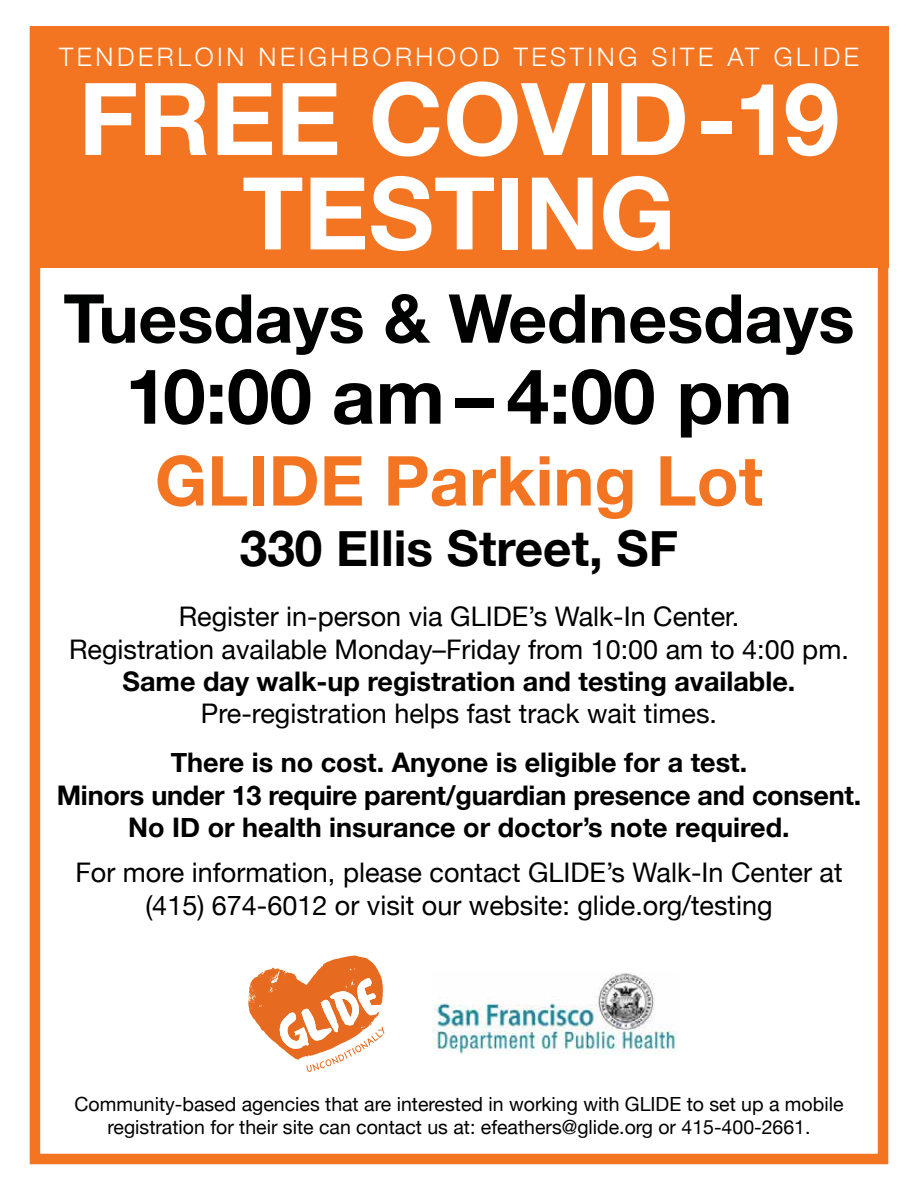
<style>
.page{position:relative;width:918px;height:1188px;background:#fff}
.page>*{position:absolute;margin:0;border:0;box-sizing:border-box;transform-origin:0 0}
.t1{font:700 100.5px/94.5px "Helvetica Neue";color:#fff;text-align:center}
.t2{font:700 76.5px "Helvetica Neue";color:#000}
.t3{font:700 69px "Helvetica Neue";color:#f47521}
.t4{font:700 67.5px "Helvetica Neue";color:#000101}
.t5{font:700 49.5px "Helvetica Neue";color:#000}
.t6{font:27px/32.4px "Helvetica Neue";color:#000;text-align:center}
.t7{font:700 27px/32.4px "Helvetica Neue";color:#000;text-align:center}
.t8{font:300 25.5px "Helvetica Neue";letter-spacing:.14em;color:#fff}
.t9{font:19.5px/23.4px "Helvetica Neue";color:#000;text-align:center}
</style>
<div class="page">
<div style="left:30px;top:26px;width:858px;height:1138px;border:10px solid #f47521"></div>
<div style="left:30px;top:26px;width:858px;height:242px;background:#f47521"></div>
<svg style="left:248px;top:955px;width:136px;height:117px"></svg>
<img style="left:432px;top:973px;width:245px;height:81px">
<p class="t8" style="left:59px;top:36px;width:801px">TENDERLOIN NEIGHBORHOOD TESTING SITE AT GLIDE</p>
<h1 class="t1" style="left:78px;top:75px;width:763px">FREE COVID-19<br>TESTING</h1>
<h3 class="t4" style="left:63px;top:266px;width:793px">Tuesdays &amp; Wednesdays</h3>
<h2 class="t2" style="left:125px;top:336px;width:669px">10:00 am – 4:00 pm</h2>
<h3 class="t3" style="left:155px;top:427px;width:610px">GLIDE Parking Lot</h3>
<h3 class="t5" style="left:240px;top:510px;width:440px">330 Ellis Street, SF</h3>
<p class="t6" style="left:69px;top:602px;width:781px">Register in-person via GLIDE’s Walk-In Center.<br>Registration available Monday–Friday from 10:00 am to 4:00 pm.</p>
<p class="t7" style="left:123px;top:666px;width:674px">Same day walk-up registration and testing available.</p>
<p class="t6" style="left:201px;top:699px;width:518px">Pre-registration helps fast track wait times.</p>
<p class="t7" style="left:57px;top:747px;width:806px">There is no cost. Anyone is eligible for a test.<br>Minors under 13 require parent/guardian presence and consent.<br>No ID or health insurance or doctor’s note required.</p>
<p class="t6" style="left:75px;top:858px;width:769px">For more information, please contact GLIDE’s Walk-In Center at (415) 674-6012 or visit our website: glide.org/testing</p>
<p class="t9" style="left:75px;top:1093px;width:770px">Community-based agencies that are interested in working with GLIDE to set up a mobile registration for their site can contact us at: efeathers@glide.org or 415-400-2661.</p>
</div>
